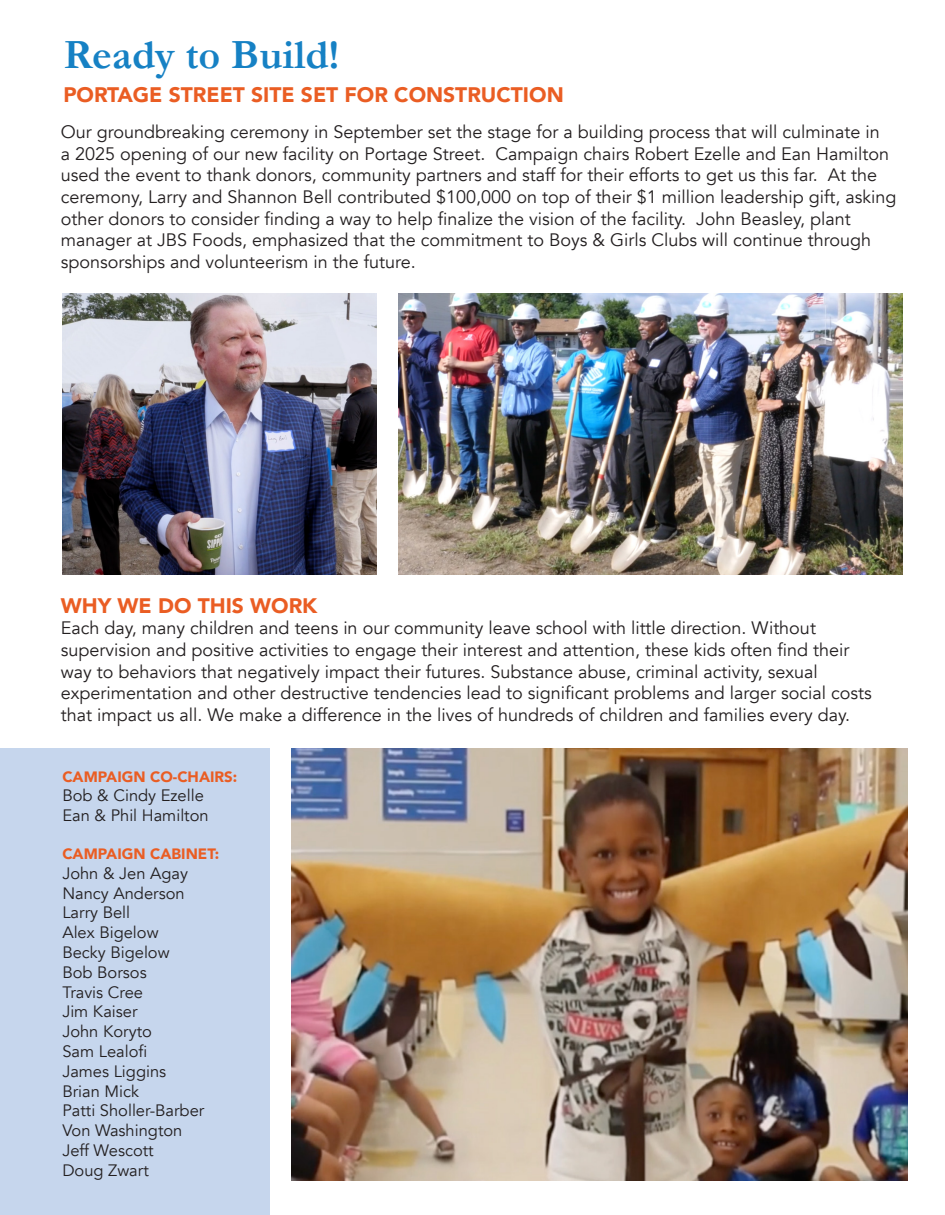
<style>
.page{position:relative;width:945px;height:1215px;background:#fff}
.page>*{position:absolute;margin:0;border:0;box-sizing:border-box;transform-origin:0 0}
.t1{font:700 42px "Garamond";color:#1681c4}
.t2{font:900 21px "Avenir";color:#ea5d23}
.t3{font:18px/21.6px "Avenir";color:#231f20}
.t4{font:16.5px "Avenir";color:#231f20}
.t5{font:900 15px "Avenir";color:#ea5d23}
</style>
<div class="page">
<img style="left:398px;top:293px;width:504px;height:281px">
<div style="left:0;top:749px;width:270px;height:466px;background:#c6d6ed"></div>
<img style="left:292px;top:749px;width:616px;height:432px">
<img style="left:62px;top:293px;width:315px;height:281px">
<p class="t1" style="left:63px;top:29px;width:278px">Ready to Build!</p>
<p class="t2" style="left:63px;top:77px;width:502px">PORTAGE STREET SITE SET FOR CONSTRUCTION</p>
<p class="t3" style="left:61px;top:121px;width:837px">Our groundbreaking ceremony in September set the stage for a building process that will culminate in<br>a 2025 opening of our new facility on Portage Street. Campaign chairs Robert Ezelle and Ean Hamilton used the event to thank donors, community partners and staff for their efforts to get us this far. At the ceremony, Larry and Shannon Bell contributed $100,000 on top of their $1 million leadership gift, asking other donors to consider finding a way to help finalize the vision of the facility. John Beasley, plant manager at JBS Foods, emphasized that the commitment to Boys &amp; Girls Clubs will continue through sponsorships and volunteerism in the future.</p>
<p class="t2" style="left:61px;top:587px;width:258px">WHY WE DO THIS WORK</p>
<p class="t3" style="left:61px;top:618px;width:812px">Each day, many children and teens in our community leave school with little direction. Without supervision and positive activities to engage their interest and attention, these kids often find their way to behaviors that negatively impact their futures. Substance abuse, criminal activity, sexual experimentation and other destructive tendencies lead to significant problems and larger social costs that impact us all. We make a difference in the lives of hundreds of children and families every day.</p>
<p class="t5" style="left:62px;top:763px;width:176px">CAMPAIGN CO-CHAIRS:</p>
<p class="t4" style="left:62px;top:786px;width:143px">Bob &amp; Cindy Ezelle</p>
<p class="t4" style="left:62px;top:806px;width:148px">Ean &amp; Phil Hamilton</p>
<p class="t5" style="left:62px;top:841px;width:158px">CAMPAIGN CABINET:</p>
<p class="t4" style="left:62px;top:863px;width:127px">John &amp; Jen Agay</p>
<p class="t4" style="left:62px;top:883px;width:124px">Nancy Anderson</p>
<p class="t4" style="left:62px;top:903px;width:69px">Larry Bell</p>
<p class="t4" style="left:62px;top:923px;width:98px">Alex Bigelow</p>
<p class="t4" style="left:62px;top:942px;width:109px">Becky Bigelow</p>
<p class="t4" style="left:62px;top:962px;width:86px">Bob Borsos</p>
<p class="t4" style="left:62px;top:982px;width:82px">Travis Cree</p>
<p class="t4" style="left:62px;top:1002px;width:77px">Jim Kaiser</p>
<p class="t4" style="left:62px;top:1022px;width:91px">John Koryto</p>
<p class="t4" style="left:62px;top:1041px;width:86px">Sam Lealofi</p>
<p class="t4" style="left:62px;top:1061px;width:105px">James Liggins</p>
<p class="t4" style="left:62px;top:1081px;width:78px">Brian Mick</p>
<p class="t4" style="left:62px;top:1101px;width:143px">Patti Sholler-Barber</p>
<p class="t4" style="left:62px;top:1121px;width:122px">Von Washington</p>
<p class="t4" style="left:62px;top:1140px;width:93px">Jeff Wescott</p>
<p class="t4" style="left:62px;top:1160px;width:88px">Doug Zwart</p>
</div>
